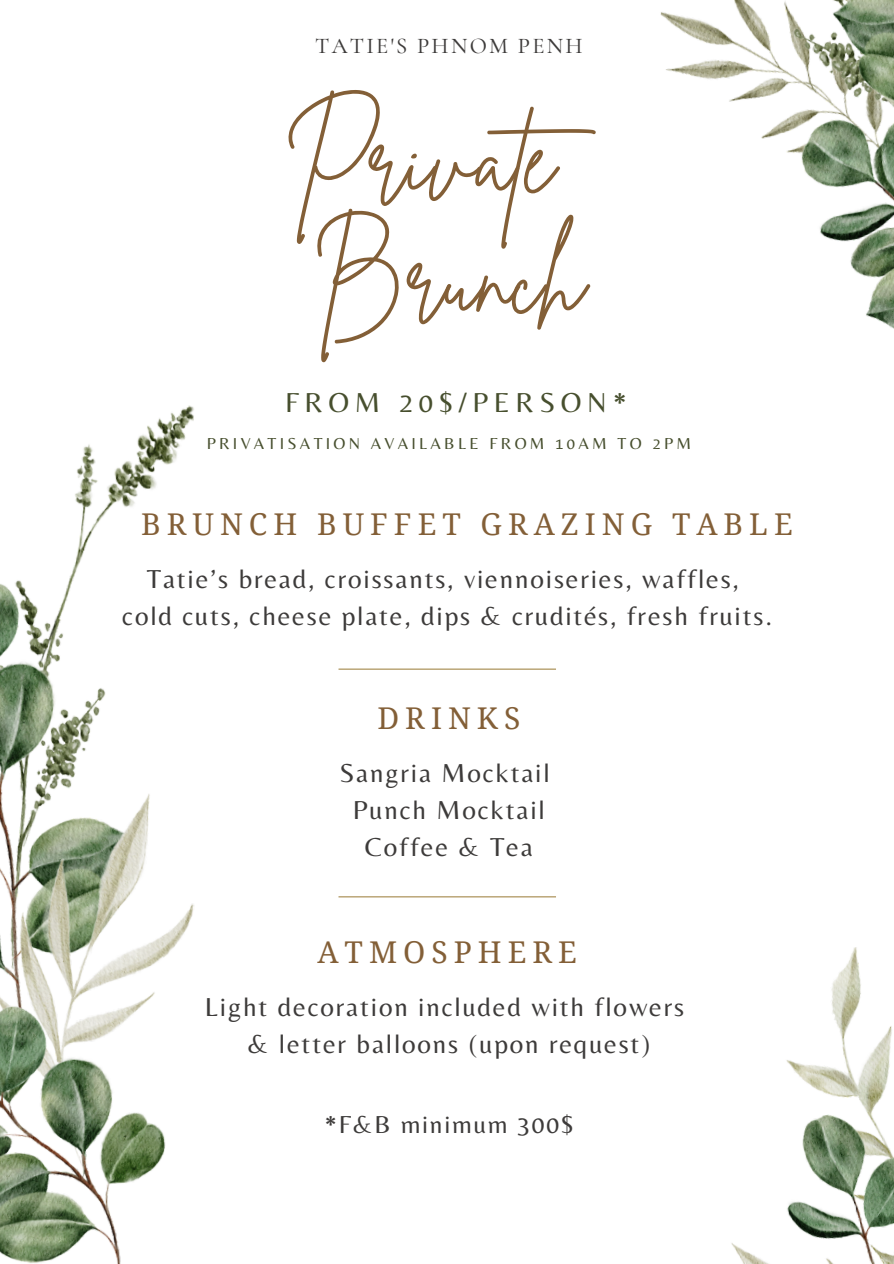
<style>
.page{position:relative;width:894px;height:1264px;background:#fff}
.page>*{position:absolute;margin:0;border:0;box-sizing:border-box;transform-origin:0 0}
.t1{font:96.6px/118.2px "Brittany Signature";color:#835f37}
.t2{font:30px "Droid Serif";letter-spacing:.2em;color:#835f37}
.t3{font:28.5px "Belleza";letter-spacing:.2em;color:#474f2e}
.t4{font:27px "Belleza";letter-spacing:.07em;color:#3d3b3a}
.t5{font:25.5px "Belleza";letter-spacing:.07em;color:#3d3b3a}
.t6{font:500 22.5px "Cormorant Garamond";letter-spacing:.1em;color:#3d3b3a}
.t7{font:16.5px "Belleza";letter-spacing:.2em;color:#474f2e}
</style>
<div class="page">
<img style="left:660px;top:0;width:233px;height:328px">
<img style="left:0;top:405px;width:194px;height:386px">
<img style="left:731px;top:947px;width:162px;height:316px">
<img style="left:0;top:791px;width:194px;height:472px">
<hr style="left:338px;top:896px;width:218px;height:1px;background:#a4884b">
<hr style="left:338px;top:668px;width:218px;height:1px;background:#a4884b">
<p class="t6" style="left:315px;top:32px;width:269px">TATIE'S PHNOM PENH</p>
<p class="t1" style="left:283px;top:103px;width:340px">Private<br>Brunch</p>
<p class="t3" style="left:285px;top:385px;width:343px">FROM 20$/PERSON*</p>
<p class="t7" style="left:207px;top:433px;width:485px">PRIVATISATION AVAILABLE FROM 10AM TO 2PM</p>
<p class="t2" style="left:141px;top:507px;width:653px">BRUNCH BUFFET GRAZING TABLE</p>
<p class="t4" style="left:147px;top:562px;width:593px">Tatie’s bread, croissants, viennoiseries, waffles,</p>
<p class="t4" style="left:122px;top:600px;width:651px">cold cuts, cheese plate, dips &amp; crudités, fresh fruits.</p>
<p class="t2" style="left:377px;top:700px;width:144px">DRINKS</p>
<p class="t4" style="left:339px;top:756px;width:212px">Sangria Mocktail</p>
<p class="t4" style="left:353px;top:793px;width:193px">Punch Mocktail</p>
<p class="t4" style="left:365px;top:831px;width:169px">Coffee &amp; Tea</p>
<p class="t2" style="left:317px;top:935px;width:261px">ATMOSPHERE</p>
<p class="t4" style="left:205px;top:991px;width:481px">Light decoration included with flowers</p>
<p class="t4" style="left:247px;top:1028px;width:404px">&amp; letter balloons (upon request)</p>
<p class="t5" style="left:324px;top:1109px;width:251px">*F&amp;B minimum 300$</p>
</div>
